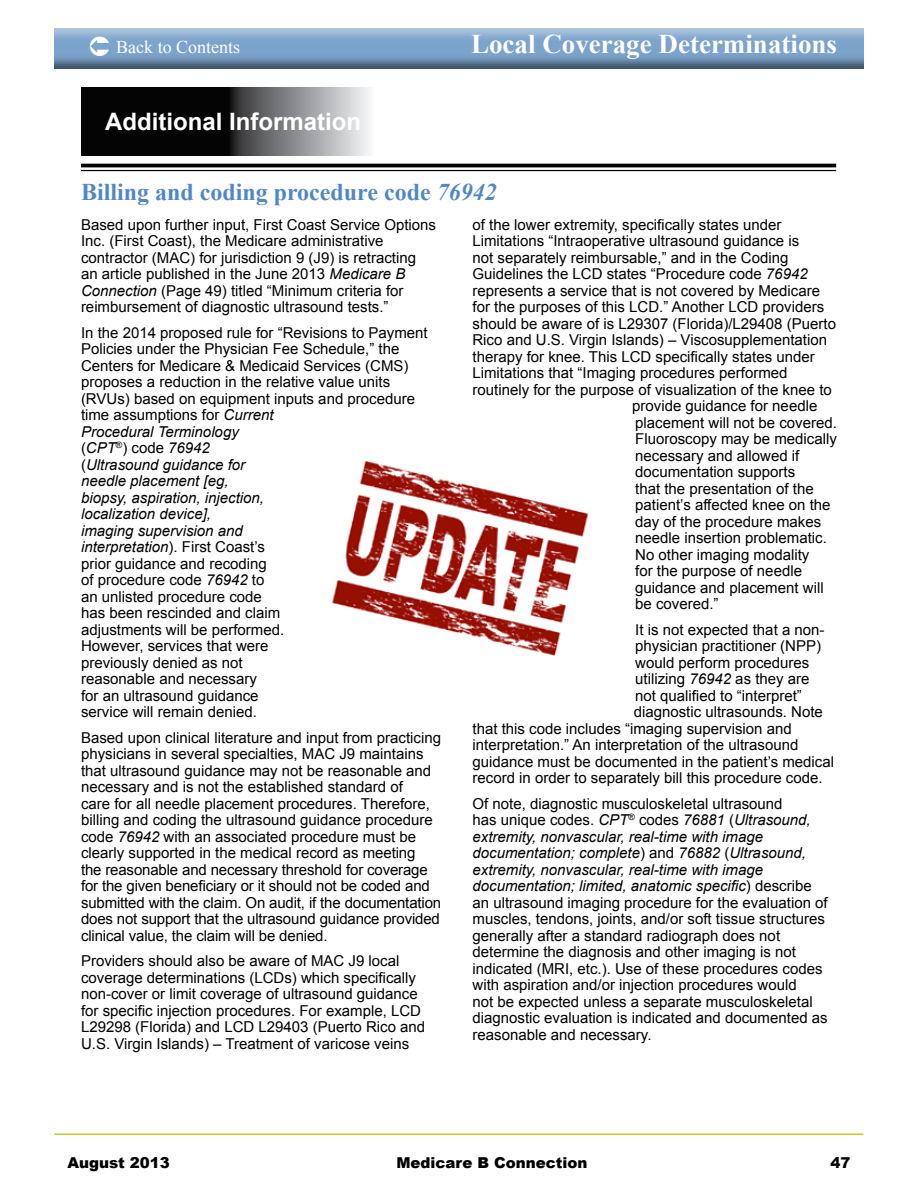
<style>
.page{position:relative;width:918px;height:1188px;background:#fff}
.page>*{position:absolute;margin:0;border:0;box-sizing:border-box;transform-origin:0 0}
.t1{font:700 27px "Times New Roman";color:#fff}
.t2{font:700 24px "Times New Roman";color:#5087c7}
.t3{font:700 24px "Arial";color:#fff}
.t4{font:18px "Times New Roman";color:#fff}
.t5{font:15px/16.5px "Arial";color:#000}
.t6{font:900 15px "Arial";color:#000}
.s1{font-style:italic}
</style>
<div class="page">
<hr style="left:54px;top:1133px;width:809px;height:2px;background:#c2cd23">
<img style="left:54px;top:28px;width:810px;height:41px">
<svg style="left:81px;top:88px;width:289px;height:68px;background:#484849"></svg>
<hr style="left:81px;top:164px;width:755px;height:3px;background:#000">
<hr style="left:81px;top:170px;width:755px;height:1px;background:#000">
<img style="left:332px;top:461px;width:257px;height:195px">
<svg style="left:90px;top:36px;width:19px;height:20px"></svg>
<p class="t4" style="left:116px;top:35px;width:126px">Back to Contents</p>
<h1 class="t1" style="left:471px;top:25px;width:367px">Local Coverage Determinations</h1>
<h2 class="t3" style="left:105px;top:106px;width:258px">Additional Information</h2>
<h2 class="t2" style="left:81px;top:175px;width:417px">Billing and coding procedure code <span class="s1">76942</span></h2>
<p class="t5" style="left:472px;top:217px;width:310px">of the lower extremity, specifically states under</p>
<p class="t5" style="left:472px;top:233px;width:328px">Limitations “Intraoperative ultrasound guidance is</p>
<p class="t5" style="left:472px;top:250px;width:317px">not separately reimbursable,” and in the Coding</p>
<p class="t5" style="left:472px;top:266px;width:337px">Guidelines the LCD states “Procedure code <span class="s1">76942</span></p>
<p class="t5" style="left:472px;top:283px;width:349px">represents a service that is not covered by Medicare</p>
<p class="t5" style="left:472px;top:299px;width:353px">for the purposes of this LCD.” Another LCD providers</p>
<p class="t5" style="left:472px;top:316px;width:365px">should be aware of is L29307 (Florida)/L29408 (Puerto</p>
<p class="t5" style="left:472px;top:332px;width:356px">Rico and U.S. Virgin Islands) – Viscosupplementation</p>
<p class="t5" style="left:472px;top:349px;width:344px">therapy for knee. This LCD specifically states under</p>
<p class="t5" style="left:472px;top:365px;width:317px">Limitations that “Imaging procedures performed</p>
<p class="t5" style="left:472px;top:382px;width:361px">routinely for the purpose of visualization of the knee to</p>
<p class="t5" style="left:632px;top:398px;width:187px">provide guidance for needle</p>
<p class="t5" style="left:635px;top:415px;width:203px">placement will not be covered.</p>
<p class="t5" style="left:635px;top:431px;width:203px">Fluoroscopy may be medically</p>
<p class="t5" style="left:635px;top:448px;width:166px">necessary and allowed if</p>
<p class="t5" style="left:635px;top:464px;width:162px">documentation supports</p>
<p class="t5" style="left:635px;top:481px;width:180px">that the presentation of the</p>
<p class="t5" style="left:635px;top:497px;width:197px">patient’s affected knee on the</p>
<p class="t5" style="left:635px;top:514px;width:187px">day of the procedure makes</p>
<p class="t5" style="left:635px;top:530px;width:193px">needle insertion problematic.</p>
<p class="t5" style="left:635px;top:547px;width:176px">No other imaging modality</p>
<p class="t5" style="left:635px;top:563px;width:168px">for the purpose of needle</p>
<p class="t5" style="left:635px;top:580px;width:190px">guidance and placement will</p>
<p class="t5" style="left:635px;top:596px;width:85px">be covered.”</p>
<p class="t5" style="left:635px;top:622px;width:191px">It is not expected that a non-</p>
<p class="t5" style="left:635px;top:638px;width:187px">physician practitioner (NPP)</p>
<p class="t5" style="left:635px;top:655px;width:176px">would perform procedures</p>
<p class="t5" style="left:635px;top:671px;width:176px">utilizing <span class="s1">76942</span> as they are</p>
<p class="t5" style="left:635px;top:688px;width:168px">not qualified to “interpret”</p>
<p class="t5" style="left:634px;top:704px;width:191px">diagnostic ultrasounds. Note</p>
<p class="t5" style="left:472px;top:721px;width:321px">that this code includes “imaging supervision and</p>
<p class="t5" style="left:472px;top:737px;width:328px">interpretation.” An interpretation of the ultrasound</p>
<p class="t5" style="left:472px;top:754px;width:363px">guidance must be documented in the patient’s medical</p>
<p class="t5" style="left:472px;top:770px;width:352px">record in order to separately bill this procedure code.</p>
<p class="t5" style="left:472px;top:796px;width:357px">Of note, diagnostic musculoskeletal ultrasound<br>has unique codes. <span class="s1">CPT</span><sup>®</sup> codes <span class="s1">76881</span> (<span class="s1">Ultrasound, extremity, nonvascular, real-time with image documentation; complete</span>) and <span class="s1">76882</span> (<span class="s1">Ultrasound, extremity, nonvascular, real-time with image documentation; limited, anatomic specific</span>) describe an ultrasound imaging procedure for the evaluation of muscles, tendons, joints, and/or soft tissue structures generally after a standard radiograph does not determine the diagnosis and other imaging is not indicated (MRI, etc.). Use of these procedures codes with aspiration and/or injection procedures would<br>not be expected unless a separate musculoskeletal diagnostic evaluation is indicated and documented as reasonable and necessary.</p>
<p class="t5" style="left:81px;top:217px;width:357px">Based upon further input, First Coast Service Options Inc. (First Coast), the Medicare administrative contractor (MAC) for jurisdiction 9 (J9) is retracting an article published in the June 2013 <span class="s1">Medicare B Connection</span> (Page 49) titled “Minimum criteria for reimbursement of diagnostic ultrasound tests.”</p>
<p class="t5" style="left:81px;top:325px;width:348px">In the 2014 proposed rule for “Revisions to Payment<br>Policies under the Physician Fee Schedule,” the<br>Centers for Medicare &amp; Medicaid Services (CMS) proposes a reduction in the relative value units (RVUs) based on equipment inputs and procedure time assumptions for <span class="s1">Current<br>Procedural Terminology<br></span>(<span class="s1">CPT</span><sup>®</sup>) code <span class="s1">76942<br></span>(<span class="s1">Ultrasound guidance for<br>needle placement [eg,<br>biopsy, aspiration, injection,<br>localization device],<br>imaging supervision and<br>interpretation</span>). First Coast’s<br>prior guidance and recoding<br>of procedure code <span class="s1">76942</span> to<br>an unlisted procedure code<br>has been rescinded and claim<br>adjustments will be performed.<br>However, services that were<br>previously denied as not<br>reasonable and necessary<br>for an ultrasound guidance<br>service will remain denied.</p>
<p class="t5" style="left:81px;top:730px;width:362px">Based upon clinical literature and input from practicing physicians in several specialties, MAC J9 maintains that ultrasound guidance may not be reasonable and necessary and is not the established standard of<br>care for all needle placement procedures. Therefore, billing and coding the ultrasound guidance procedure code <span class="s1">76942</span> with an associated procedure must be clearly supported in the medical record as meeting<br>the reasonable and necessary threshold for coverage for the given beneficiary or it should not be coded and submitted with the claim. On audit, if the documentation does not support that the ultrasound guidance provided clinical value, the claim will be denied.</p>
<p class="t5" style="left:81px;top:953px;width:346px">Providers should also be aware of MAC J9 local coverage determinations (LCDs) which specifically non-cover or limit coverage of ultrasound guidance for specific injection procedures. For example, LCD L29298 (Florida) and LCD L29403 (Puerto Rico and U.S. Virgin Islands) – Treatment of varicose veins</p>
<p class="t6" style="left:68px;top:1151px;width:104px">August 2013</p>
<p class="t6" style="left:396px;top:1152px;width:193px">Medicare B Connection</p>
<p class="t6" style="left:830px;top:1151px;width:22px">47</p>
</div>
